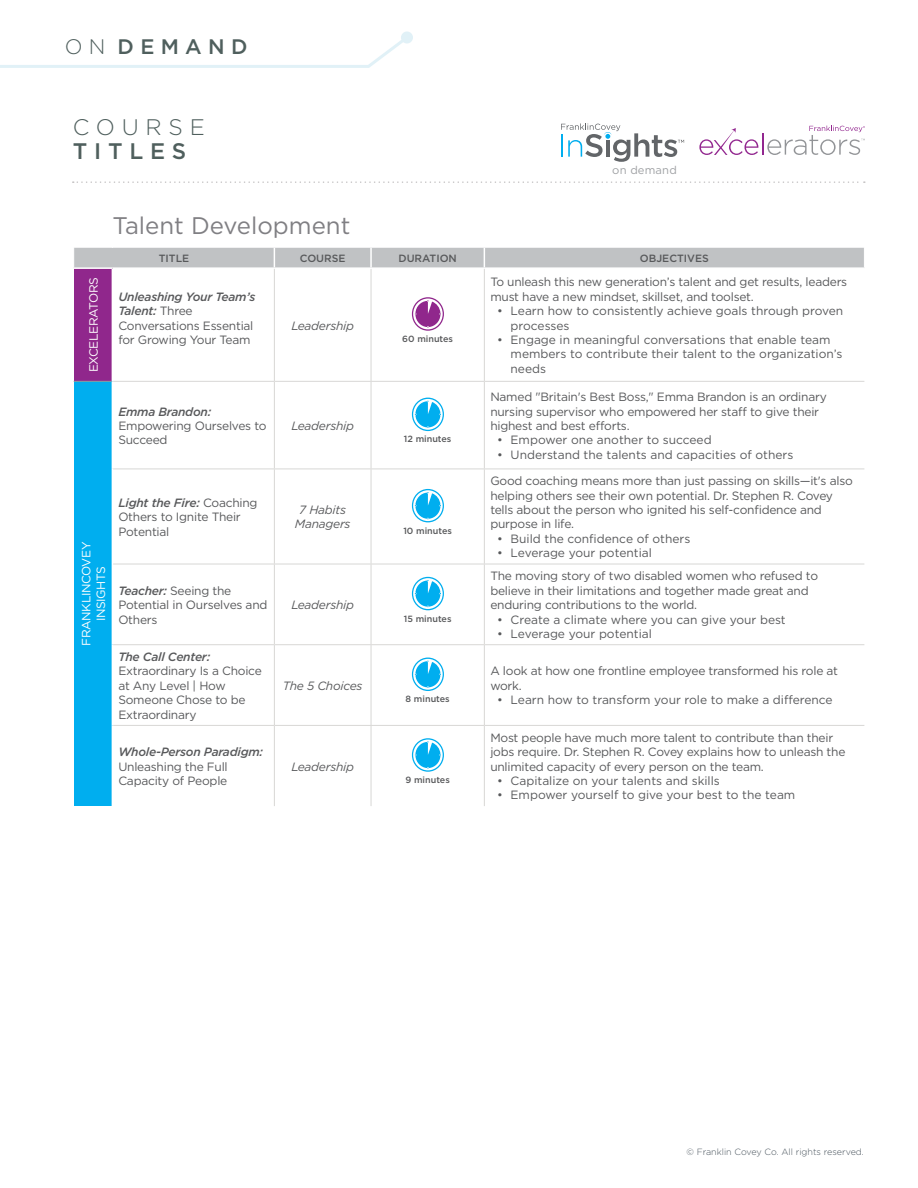
<style>
.page{position:relative;width:918px;height:1188px;background:#fff}
.page>*{position:absolute;margin:0;border:0;box-sizing:border-box;transform-origin:0 0}
.t1{font:24px "Gotham";color:#807f83}
.t2{font:300 22.5px "Gotham";letter-spacing:.3em;color:#4f5f5d}
.t3{font:500 22.5px "Gotham";letter-spacing:.3em;color:#4f5f5d}
.t4{font:500 21px "Gotham";letter-spacing:.3em;color:#4f5f5d}
.t5{font:12px/14.4px "Gotham";letter-spacing:-.02em;color:#58595b}
.t6{font:12px/14.4px "Gotham";color:#58595b}
.t7{font:italic 12px/14.4px "Gotham";letter-spacing:-.02em;color:#58595b;text-align:center}
.t8{font:italic 500 12px "Gotham";letter-spacing:-.02em;color:#58595b}
.t9{font:12px/14.4px "Gotham";letter-spacing:-.03em;color:#fff;text-align:center}
.t10{font:11.25px "Gotham";letter-spacing:.015em;color:#9fa1a4}
.t11{font:500 10.5px "Gotham";color:#58595b}
.t12{font:500 9px "Gotham";color:#58595b}
.t13{font:300 9px "Gotham";color:#48535c}
.s1{font-weight:300}
.s2{font-weight:500;font-style:italic}
</style>
<div class="page">
<svg style="left:73px;top:181px;width:792px;height:2px"></svg>
<svg style="left:0;top:33px;width:403px;height:35px"></svg>
<div style="left:401px;top:32px;width:12px;height:12px;background:#e1f1f7;border-radius:50%"></div>
<svg style="left:561px;top:123px;width:123px;height:39px"></svg>
<svg style="left:699px;top:126px;width:166px;height:29px"></svg>
<div style="left:74px;top:268px;width:38px;height:113px;background:#90278c"></div>
<div style="left:74px;top:381px;width:38px;height:425px;background:#00aeef"></div>
<hr style="left:274px;top:269px;width:1px;height:112px;background:#d8d7d5">
<hr style="left:371px;top:269px;width:1px;height:112px;background:#d8d7d5">
<hr style="left:484px;top:269px;width:1px;height:112px;background:#d8d7d5">
<hr style="left:113px;top:381px;width:161px;height:1px;background:#d8d7d5">
<hr style="left:274px;top:381px;width:97px;height:1px;background:#d8d7d5">
<hr style="left:274px;top:382px;width:1px;height:87px;background:#d8d7d5">
<hr style="left:371px;top:381px;width:113px;height:1px;background:#d8d7d5">
<hr style="left:371px;top:382px;width:1px;height:87px;background:#d8d7d5">
<hr style="left:484px;top:381px;width:380px;height:1px;background:#d8d7d5">
<hr style="left:484px;top:382px;width:1px;height:87px;background:#d8d7d5">
<hr style="left:113px;top:469px;width:161px;height:1px;background:#d8d7d5">
<hr style="left:274px;top:469px;width:97px;height:1px;background:#d8d7d5">
<hr style="left:274px;top:469px;width:1px;height:95px;background:#d8d7d5">
<hr style="left:371px;top:469px;width:113px;height:1px;background:#d8d7d5">
<hr style="left:371px;top:469px;width:1px;height:95px;background:#d8d7d5">
<hr style="left:484px;top:469px;width:380px;height:1px;background:#d8d7d5">
<hr style="left:484px;top:469px;width:1px;height:95px;background:#d8d7d5">
<hr style="left:113px;top:564px;width:161px;height:1px;background:#d8d7d5">
<hr style="left:274px;top:564px;width:97px;height:1px;background:#d8d7d5">
<hr style="left:274px;top:564px;width:1px;height:80px;background:#d8d7d5">
<hr style="left:371px;top:564px;width:113px;height:1px;background:#d8d7d5">
<hr style="left:371px;top:564px;width:1px;height:80px;background:#d8d7d5">
<hr style="left:484px;top:564px;width:380px;height:1px;background:#d8d7d5">
<hr style="left:484px;top:564px;width:1px;height:80px;background:#d8d7d5">
<hr style="left:113px;top:644px;width:161px;height:1px;background:#d8d7d5">
<hr style="left:274px;top:644px;width:97px;height:1px;background:#d8d7d5">
<hr style="left:274px;top:645px;width:1px;height:80px;background:#d8d7d5">
<hr style="left:371px;top:644px;width:113px;height:1px;background:#d8d7d5">
<hr style="left:371px;top:645px;width:1px;height:80px;background:#d8d7d5">
<hr style="left:484px;top:644px;width:380px;height:1px;background:#d8d7d5">
<hr style="left:484px;top:645px;width:1px;height:80px;background:#d8d7d5">
<hr style="left:113px;top:725px;width:161px;height:1px;background:#d8d7d5">
<hr style="left:274px;top:725px;width:97px;height:1px;background:#d8d7d5">
<hr style="left:274px;top:726px;width:1px;height:80px;background:#d8d7d5">
<hr style="left:371px;top:725px;width:113px;height:1px;background:#d8d7d5">
<hr style="left:371px;top:726px;width:1px;height:80px;background:#d8d7d5">
<hr style="left:484px;top:725px;width:380px;height:1px;background:#d8d7d5">
<hr style="left:484px;top:726px;width:1px;height:80px;background:#d8d7d5">
<hr style="left:74px;top:381px;width:38px;height:1px;background:#949698">
<div style="left:74px;top:248px;width:791px;height:20px;background:#c0c2c4"></div>
<hr style="left:74px;top:267px;width:38px;height:2px;background:#fff">
<svg style="left:412px;top:297px;width:32px;height:34px"></svg>
<svg style="left:412px;top:398px;width:32px;height:33px"></svg>
<svg style="left:412px;top:489px;width:32px;height:33px"></svg>
<svg style="left:412px;top:577px;width:32px;height:33px"></svg>
<svg style="left:412px;top:658px;width:32px;height:33px"></svg>
<svg style="left:412px;top:738px;width:32px;height:34px"></svg>
<h3 class="t4" style="left:65px;top:33px;width:184px"><span class="s1">ON</span> DEMAND</h3>
<h2 class="t2" style="left:73px;top:113px;width:133px">COURSE</h2>
<h2 class="t3" style="left:73px;top:136px;width:115px">TITLES</h2>
<p class="t10" style="left:612px;top:162px;width:66px">on demand</p>
<p class="t9" style="left:86px;top:372px;width:97px;rotate:-90deg">EXCELERATORS</p>
<p class="t9" style="left:79px;top:646px;width:106px;rotate:-90deg">FRANKLINCOVEY<br>INSIGHTS</p>
<h1 class="t1" style="left:113px;top:210px;width:239px">Talent Development</h1>
<p class="t11" style="left:159px;top:252px;width:32px">TITLE</p>
<p class="t11" style="left:300px;top:252px;width:47px">COURSE</p>
<p class="t11" style="left:398px;top:252px;width:60px">DURATION</p>
<p class="t11" style="left:640px;top:252px;width:70px">OBJECTIVES</p>
<p class="t5" style="left:118px;top:289px;width:139px"><span class="s2">Unleashing Your Team’s<br>Talent:</span> Three<br>Conversations Essential for Growing Your Team</p>
<p class="t7" style="left:291px;top:318px;width:64px">Leadership</p>
<p class="t8" style="left:118px;top:403px;width:94px">Emma Brandon:</p>
<p class="t5" style="left:118px;top:418px;width:150px">Empowering Ourselves to<br>Succeed</p>
<p class="t7" style="left:291px;top:418px;width:64px">Leadership</p>
<p class="t5" style="left:118px;top:495px;width:141px"><span class="s2">Light the Fire:</span> Coaching<br>Others to Ignite Their<br>Potential</p>
<p class="t7" style="left:295px;top:502px;width:57px">7 Habits<br>Managers</p>
<p class="t5" style="left:118px;top:583px;width:151px"><span class="s2">Teacher:</span> Seeing the<br>Potential in Ourselves and<br>Others</p>
<p class="t8" style="left:118px;top:649px;width:93px">The Call Center:</p>
<p class="t5" style="left:118px;top:664px;width:145px">Extraordinary Is a Choice at Any Level | How<br>Someone Chose to be<br>Extraordinary</p>
<p class="t7" style="left:291px;top:597px;width:64px">Leadership</p>
<p class="t7" style="left:283px;top:678px;width:81px">The 5 Choices</p>
<p class="t8" style="left:118px;top:744px;width:146px">Whole-Person Paradigm:</p>
<p class="t5" style="left:118px;top:759px;width:111px">Unleashing the Full<br>Capacity of People</p>
<p class="t7" style="left:291px;top:759px;width:64px">Leadership</p>
<p class="t12" style="left:402px;top:333px;width:52px">60 minutes</p>
<p class="t12" style="left:404px;top:433px;width:49px">12 minutes</p>
<p class="t12" style="left:403px;top:525px;width:50px">10 minutes</p>
<p class="t12" style="left:404px;top:613px;width:49px">15 minutes</p>
<p class="t12" style="left:406px;top:693px;width:46px">8 minutes</p>
<p class="t12" style="left:406px;top:774px;width:46px">9 minutes</p>
<p class="t5" style="left:490px;top:275px;width:358px">To unleash this new generation’s talent and get results, leaders must have a new mindset, skillset, and toolset.</p>
<p class="t6" style="left:511px;top:303px;width:334px;text-indent:-14px">• Learn how to consistently achieve goals through proven processes</p>
<p class="t6" style="left:511px;top:332px;width:333px;text-indent:-14px">• Engage in meaningful conversations that enable team members to contribute their talent to the organization’s needs</p>
<p class="t5" style="left:490px;top:389px;width:338px">Named "Britain's Best Boss," Emma Brandon is an ordinary nursing supervisor who empowered her staff to give their highest and best efforts.</p>
<p class="t6" style="left:497px;top:433px;width:216px">• Empower one another to succeed</p>
<p class="t6" style="left:497px;top:447px;width:298px">• Understand the talents and capacities of others</p>
<p class="t5" style="left:490px;top:474px;width:364px">Good coaching means more than just passing on skills—it's also helping others see their own potential. Dr. Stephen R. Covey tells about the person who ignited his self-confidence and purpose in life.</p>
<p class="t6" style="left:497px;top:531px;width:195px">• Build the confidence of others</p>
<p class="t6" style="left:497px;top:546px;width:156px">• Leverage your potential</p>
<p class="t5" style="left:490px;top:569px;width:329px">The moving story of two disabled women who refused to believe in their limitations and together made great and enduring contributions to the world.</p>
<p class="t6" style="left:497px;top:612px;width:290px">• Create a climate where you can give your best</p>
<p class="t6" style="left:497px;top:626px;width:156px">• Leverage your potential</p>
<p class="t5" style="left:490px;top:664px;width:349px">A look at how one frontline employee transformed his role at work.</p>
<p class="t6" style="left:497px;top:693px;width:337px">• Learn how to transform your role to make a difference</p>
<p class="t5" style="left:490px;top:730px;width:357px">Most people have much more talent to contribute than their jobs require. Dr. Stephen R. Covey explains how to unleash the unlimited capacity of every person on the team.</p>
<p class="t6" style="left:497px;top:773px;width:224px">• Capitalize on your talents and skills</p>
<p class="t6" style="left:497px;top:788px;width:300px">• Empower yourself to give your best to the team</p>
<p class="t13" style="left:687px;top:1146px;width:179px">© Franklin Covey Co. All rights reserved.</p>
</div>
